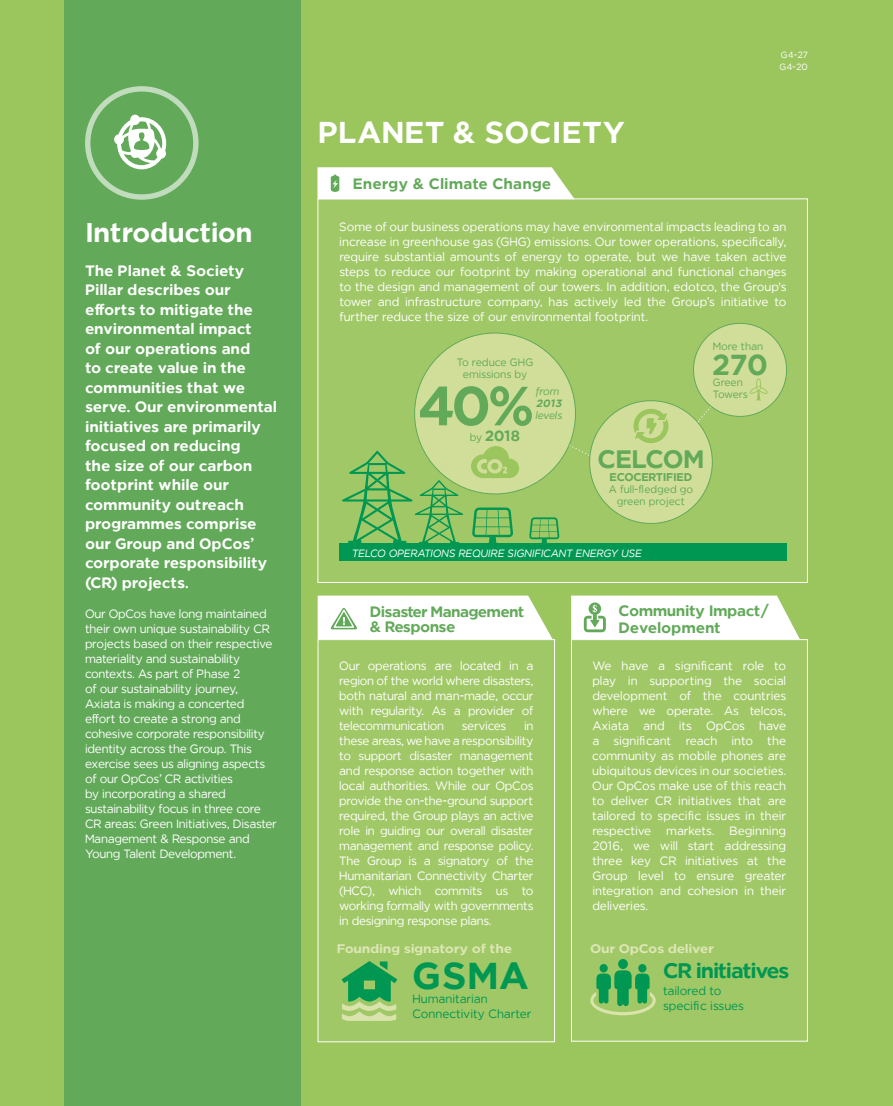
<style>
.page{position:relative;width:893px;height:1106px;background:#9bc55d}
.page>*{position:absolute;margin:0;border:0;box-sizing:border-box;transform-origin:0 0}
.t1{font:700 54.45px "Axiata";color:#62a959}
.t2{font:700 37.2px "Axiata";color:#009752}
.t3{font:700 30px "Axiata";color:#fff}
.t4{font:700 28.8px "Axiata";color:#62a959}
.t5{font:700 27px "Axiata";letter-spacing:-.025em;color:#fff}
.t6{font:700 25.05px "Axiata";letter-spacing:-.03em;color:#62a959}
.t7{font:700 21px "Axiata";letter-spacing:-.065em;color:#009752}
.t8{font:700 15px/19.5px "Axiata";letter-spacing:-.015em;color:#fff}
.t9{font:700 15px/15px "Axiata";letter-spacing:-.04em;color:#62a959}
.t10{font:700 15px "Axiata";letter-spacing:-.005em;color:#62a959}
.t11{font:700 14.7px "Axiata";color:#62a959}
.t12{font:700 12.45px "Axiata";letter-spacing:-.02em;color:#dde7b6;scale:1.09 1}
.t13{font:12px/15px "Axiata";letter-spacing:-.02em;color:#fff;text-align:justify}
.t14{font:12px/15px "Axiata";color:#009752}
.t15{font:700 11.1px "Axiata";letter-spacing:-.03em;color:#62a959}
.t16{font:10.65px/12px "Axiata";color:#62a959;text-align:center}
.t17{font:10.5px/12px "Axiata";letter-spacing:-.005em;color:#62a959;text-align:center}
.t18{font:italic 10.5px "Axiata";letter-spacing:-.01em;color:#fff}
.t19{font:italic 10.5px "Axiata";letter-spacing:-.02em;color:#62a959}
.t20{font:italic 700 10.5px "Axiata";color:#62a959}
.t21{font:9px/12px "Axiata";color:#fff}
.s1{font-weight:400;font-size:10.65px}
</style>
<div class="page">
<div style="left:318px;top:199px;width:490px;height:384px;background:#a1c867"></div>
<div style="left:64px;top:0;width:237px;height:1106px;background:#62a959"></div>
<svg style="left:317px;top:167px;width:258px;height:32px;background:#f7faf3"></svg>
<div style="left:318px;top:640px;width:237px;height:401px;background:#a1c867"></div>
<div style="left:571px;top:640px;width:236px;height:400px;background:#a1c867"></div>
<div style="left:318px;top:639px;width:237px;height:403px;border:1px solid #fff"></div>
<div style="left:571px;top:639px;width:237px;height:402px;border:1px solid #fff"></div>
<svg style="left:341px;top:961px;width:56px;height:59px"></svg>
<svg style="left:590px;top:970px;width:66px;height:45px"></svg>
<div style="left:600px;top:964px;width:8px;height:8px;background:#009752;border-radius:50%"></div>
<div style="left:618px;top:959px;width:10px;height:10px;background:#009752;border-radius:50%"></div>
<div style="left:638px;top:964px;width:8px;height:8px;background:#009752;border-radius:50%"></div>
<svg style="left:318px;top:595px;width:235px;height:44px;background:#f4f9f0"></svg>
<svg style="left:567px;top:443px;width:25px;height:13px"></svg>
<svg style="left:698px;top:404px;width:15px;height:18px"></svg>
<div style="left:415px;top:333px;width:160px;height:161px;background:#d1de99;border-radius:50%"></div>
<svg style="left:471px;top:446px;width:48px;height:32px"></svg>
<div style="left:590px;top:401px;width:122px;height:122px;background:#d1de99;border-radius:50%"></div>
<svg style="left:633px;top:409px;width:35px;height:34px"></svg>
<div style="left:693px;top:323px;width:93px;height:93px;background:#d1de99;border-radius:50%"></div>
<div style="left:339px;top:543px;width:447px;height:18px;background:#009752"></div>
<svg style="left:342px;top:451px;width:121px;height:92px"></svg>
<svg style="left:472px;top:507px;width:41px;height:36px"></svg>
<svg style="left:529px;top:517px;width:30px;height:26px"></svg>
<svg style="left:749px;top:378px;width:19px;height:22px"></svg>
<div style="left:85px;top:86px;width:114px;height:114px;border:5px solid #fff;border-radius:50%"></div>
<svg style="left:114px;top:115px;width:52px;height:54px"></svg>
<svg style="left:571px;top:595px;width:229px;height:44px;background:#f3f8ef"></svg>
<h3 class="t5" style="left:85px;top:215px;width:169px">Introduction</h3>
<p class="t8" style="left:85px;top:260px;width:193px">The Planet &amp; Society<br>Pillar describes our efforts to mitigate the environmental impact<br>of our operations and<br>to create value in the communities that we serve. Our environmental initiatives are primarily focused on reducing<br>the size of our carbon footprint while our community outreach programmes comprise our Group and OpCos’ corporate responsibility (CR) projects.</p>
<p class="t13" style="left:85px;top:605px;width:193px;text-align:left">Our OpCos have long maintained their own unique sustainability CR projects based on their respective materiality and sustainability contexts. As part of Phase 2<br>of our sustainability journey,<br>Axiata is making a concerted effort to create a strong and cohesive corporate responsibility identity across the Group. This exercise sees us aligning aspects of our OpCos’ CR activities<br>by incorporating a shared sustainability focus in three core<br>CR areas: Green Initiatives, Disaster<br>Management &amp; Response and<br>Young Talent Development.</p>
<p class="t21" style="left:779px;top:49px;width:30px">G4-27<br>G4-20</p>
<h3 class="t3" style="left:318px;top:113px;width:309px">PLANET &amp; SOCIETY</h3>
<p class="t10" style="left:353px;top:174px;width:200px">Energy &amp; Climate Change</p>
<p class="t13" style="left:339px;top:218px;width:449px">Some of our business operations may have environmental impacts leading to an increase in greenhouse gas (GHG) emissions. Our tower operations, specifically, require substantial amounts of energy to operate, but we have taken active steps to reduce our footprint by making operational and functional changes to the design and management of our towers. In addition, edotco, the Group's tower and infrastructure company, has actively led the Group’s initiative to further reduce the size of our environmental footprint.</p>
<p class="t16" style="left:457px;top:355px;width:78px">To reduce GHG emissions by</p>
<h1 class="t1" style="left:417px;top:371px;width:120px">40%</h1>
<p class="t19" style="left:536px;top:385px;width:25px">from</p>
<p class="t20" style="left:536px;top:396px;width:30px">2013</p>
<p class="t19" style="left:536px;top:409px;width:28px">levels</p>
<p class="t11" style="left:470px;top:426px;width:52px"><span class="s1">by</span> 2018</p>
<p class="t17" style="left:713px;top:339px;width:52px">More than</p>
<h3 class="t4" style="left:712px;top:346px;width:58px">270</h3>
<p class="t17" style="left:713px;top:376px;width:37px;text-align:left">Green<br>Towers</p>
<h3 class="t6" style="left:597px;top:443px;width:108px">CELCOM</h3>
<p class="t15" style="left:610px;top:470px;width:84px">ECOCERTIFIED</p>
<p class="t17" style="left:609px;top:483px;width:86px">A full-fledged go green project</p>
<p class="t18" style="left:352px;top:546px;width:291px">TELCO OPERATIONS REQUIRE SIGNIFICANT ENERGY USE</p>
<p class="t9" style="left:370px;top:603px;width:156px">Disaster Management &amp; Response</p>
<p class="t9" style="left:619px;top:602px;width:152px;line-height:16.5px">Community Impact/<br>Development</p>
<p class="t13" style="left:592px;top:658px;width:195px">We have a significant role to play in supporting the social development of the countries where we operate. As telcos, Axiata and its OpCos have a significant reach into the community as mobile phones are ubiquitous devices in our societies.<br>Our OpCos make use of this reach to deliver CR initiatives that are tailored to specific issues in their respective markets. Beginning 2016, we will start addressing three key CR initiatives at the Group level to ensure greater integration and cohesion in their deliveries.</p>
<p class="t13" style="left:339px;top:658px;width:196px">Our operations are located in a region of the world where disasters, both natural and man-made, occur with regularity. As a provider of telecommunication</p>
<p class="t13" style="left:339px;top:718px;width:196px;text-indent:185px">in these areas, we have a responsibility to support disaster management and response action together with local authorities. While our OpCos provide the on-the-ground support required, the Group plays an active role in guiding our overall disaster management and response policy.<br>The Group is a signatory of the Humanitarian Connectivity Charter (HCC), which commits us to working formally with governments in designing response plans.</p>
<p class="t13" style="left:462px;top:718px;width:46px">services</p>
<p class="t12" style="left:337px;top:940px;width:162px">Founding signatory of the</p>
<h2 class="t2" style="left:412px;top:951px;width:118px">GSMA</h2>
<p class="t14" style="left:413px;top:991px;width:120px">Humanitarian<br>Connectivity Charter</p>
<p class="t12" style="left:590px;top:940px;width:115px">Our OpCos deliver</p>
<p class="t14" style="left:663px;top:982px;width:82px">tailored to specific issues</p>
<h3 class="t7" style="left:663px;top:957px;width:128px">CR initiatives</h3>
</div>
